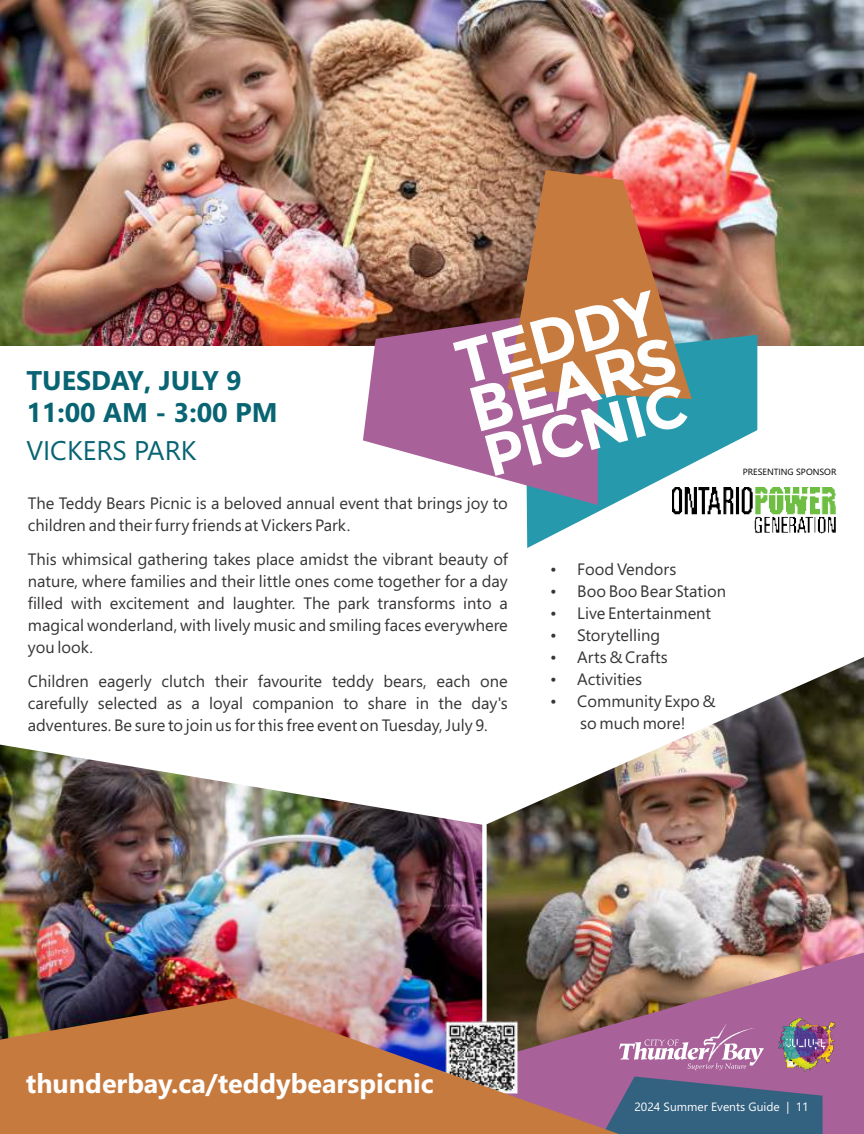
<style>
.page{position:relative;width:864px;height:1134px;background:#fff}
.page>*{position:absolute;margin:0;border:0;box-sizing:border-box;transform-origin:0 0}
.t1{font:700 27px "Nirmala UI";color:#fefefe}
.t2{font:700 27px "Nirmala UI";color:#086473}
.t3{font:27px "Nirmala UI";color:#086473}
.t4{font:16.5px/21.9px "Nirmala UI";color:#373435;text-align:justify}
.t5{font:12px "Nirmala UI";color:#fefefe}
.t6{font:9px "Nirmala UI";color:#000}
</style>
<div class="page">
<img style="left:0;top:0;width:864px;height:345px">
<svg style="left:526px;top:335px;width:231px;height:213px;fill:#269aac"></svg>
<svg style="left:363px;top:306px;width:235px;height:199px;fill:#a86299"></svg>
<img style="left:508px;top:170px;width:184px;height:229px">
<svg style="left:453px;top:290px;width:235px;height:186px"></svg>
<img style="left:672px;top:487px;width:163px;height:47px">
<img style="left:487px;top:657px;width:377px;height:291px">
<img style="left:0;top:744px;width:482px;height:254px">
<img style="left:185px;top:948px;width:679px;height:186px">
<img style="left:777px;top:1011px;width:60px;height:64px">
<svg style="left:660px;top:1076px;width:163px;height:58px;background:#4a6184"></svg>
<img style="left:0;top:998px;width:660px;height:136px">
<svg style="left:619px;top:1024px;width:145px;height:46px;background:#b87fac"></svg>
<p class="t2" style="left:26px;top:370px;width:217px">TUESDAY, JULY 9</p>
<p class="t2" style="left:26px;top:402px;width:253px">11:00 AM - 3:00 PM</p>
<p class="t3" style="left:26px;top:440px;width:172px">VICKERS PARK</p>
<p class="t4" style="left:28px;top:494px;width:482px">The Teddy Bears Picnic is a beloved annual event that brings joy to children and their furry friends at Vickers Park.</p>
<p class="t4" style="left:28px;top:550px;width:482px">This whimsical gathering takes place amidst the vibrant beauty of nature, where families and their little ones come together for a day filled with excitement and laughter. The park transforms into a magical wonderland, with lively music and smiling faces everywhere you look.</p>
<p class="t4" style="left:28px;top:672px;width:482px">Children eagerly clutch their favourite teddy bears, each one carefully selected as a loyal companion to share in the day's adventures. Be sure to join us for this free event on Tuesday, July 9.</p>
<p class="t6" style="left:743px;top:469px;width:95px">PRESENTING SPONSOR</p>
<p class="t4" style="left:550px;top:560px;width:128px">• Food Vendors</p>
<p class="t4" style="left:550px;top:582px;width:177px">• Boo Boo Bear Station</p>
<p class="t4" style="left:550px;top:604px;width:162px">• Live Entertainment</p>
<p class="t4" style="left:550px;top:626px;width:111px">• Storytelling</p>
<p class="t4" style="left:550px;top:648px;width:119px">• Arts &amp; Crafts</p>
<p class="t4" style="left:550px;top:670px;width:93px">• Activities</p>
<p class="t4" style="left:550px;top:692px;width:167px;text-align:center">• Community Expo &amp; so much more!</p>
<p class="t1" style="left:26px;top:1073px;width:409px">thunderbay.ca/teddybearspicnic</p>
<p class="t5" style="left:634px;top:1102px;width:176px">2024 Summer Events Guide | 11</p>
</div>
